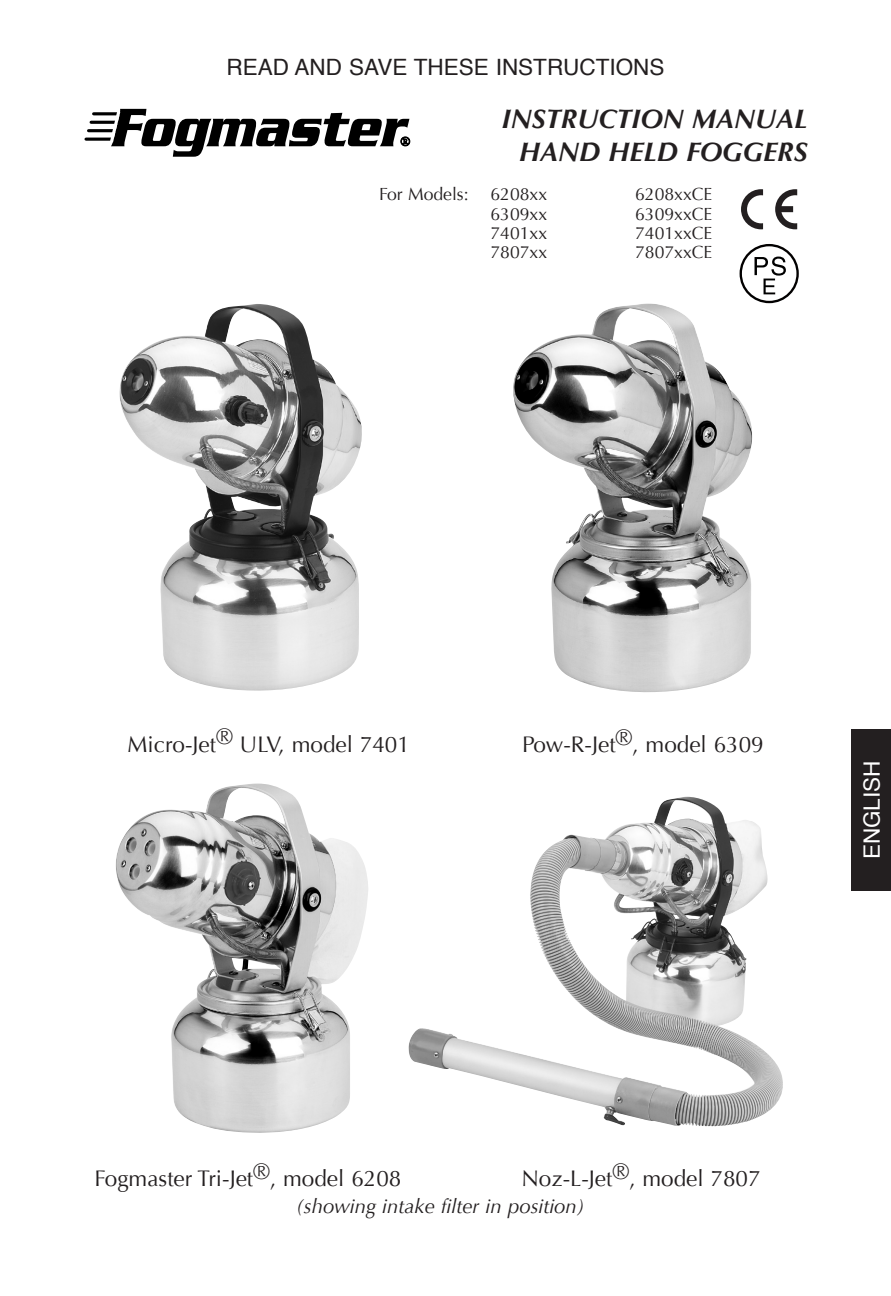
<style>
.page{position:relative;width:891px;height:1296px;background:#fff}
.page>*{position:absolute;margin:0;border:0;box-sizing:border-box;transform-origin:0 0}
.Heading_1{font:italic 700 27px "Optima";color:#231f20}
.t1{font:22.5px "Optima";color:#231f20}
.t2{font:22.5px "Helvetica";color:#231f20}
.t3{font:22.5px "Helvetica";color:#fff}
.t4{font:italic 20.25px "Optima";color:#231f20}
.t5{font:17.55px "Optima";color:#231f20}
</style>
<div class="page">
<div style="left:851px;top:729px;width:40px;height:162px;background:#231f20"></div>
<svg style="left:741px;top:189px;width:22px;height:40px"></svg>
<svg style="left:775px;top:189px;width:22px;height:40px"></svg>
<hr style="left:94px;top:112px;width:30px;height:3px;background:#000">
<hr style="left:91px;top:121px;width:31px;height:3px;background:#000">
<hr style="left:89px;top:129px;width:30px;height:3px;background:#000">
<hr style="left:86px;top:138px;width:30px;height:3px;background:#000">
<svg style="left:108px;top:108px;width:303px;height:49px"></svg>
<img style="left:119px;top:304px;width:243px;height:387px">
<img style="left:513px;top:303px;width:240px;height:390px">
<img style="left:115px;top:784px;width:253px;height:349px">
<img style="left:408px;top:797px;width:346px;height:329px">
<div style="left:729px;top:240px;width:81px;height:67px;background:#fff"></div>
<svg style="left:741px;top:245px;width:57px;height:57px"></svg>
<div style="left:740px;top:244px;width:59px;height:59px;border:2px solid #020000;border-radius:50%"></div>
<svg style="left:755px;top:257px;width:31px;height:37px"></svg>
<p class="t2" style="left:226px;top:48px;width:440px">READ AND SAVE THESE INSTRUCTIONS</p>
<p class="Heading_1" style="left:502px;top:103px;width:307px">INSTRUCTION MANUAL</p>
<p class="Heading_1" style="left:519px;top:136px;width:290px">HAND HELD FOGGERS</p>
<p class="t5" style="left:379px;top:184px;width:169px">For Models: 6208xx</p>
<p class="t5" style="left:635px;top:184px;width:79px">6208xxCE</p>
<p class="t5" style="left:491px;top:203px;width:58px">6309xx</p>
<p class="t5" style="left:635px;top:203px;width:79px">6309xxCE</p>
<p class="t5" style="left:491px;top:223px;width:58px">7401xx</p>
<p class="t5" style="left:635px;top:223px;width:79px">7401xxCE</p>
<p class="t5" style="left:491px;top:242px;width:58px">7807xx</p>
<p class="t5" style="left:635px;top:242px;width:79px">7807xxCE</p>
<p class="t1" style="left:128px;top:731px;width:284px">Micro-Jet® ULV, model 7401</p>
<p class="t1" style="left:522px;top:731px;width:243px">Pow-R-Jet®, model 6309</p>
<p class="t3" style="left:853px;top:859px;width:100px;rotate:-90deg">ENGLISH</p>
<p class="t1" style="left:95px;top:1165px;width:308px">Fogmaster Tri-Jet®, model 6208</p>
<p class="t1" style="left:521px;top:1166px;width:241px">Noz-L-Jet®, model 7807</p>
<p class="t4" style="left:296px;top:1195px;width:290px">(showing intake filter in position)</p>
</div>
